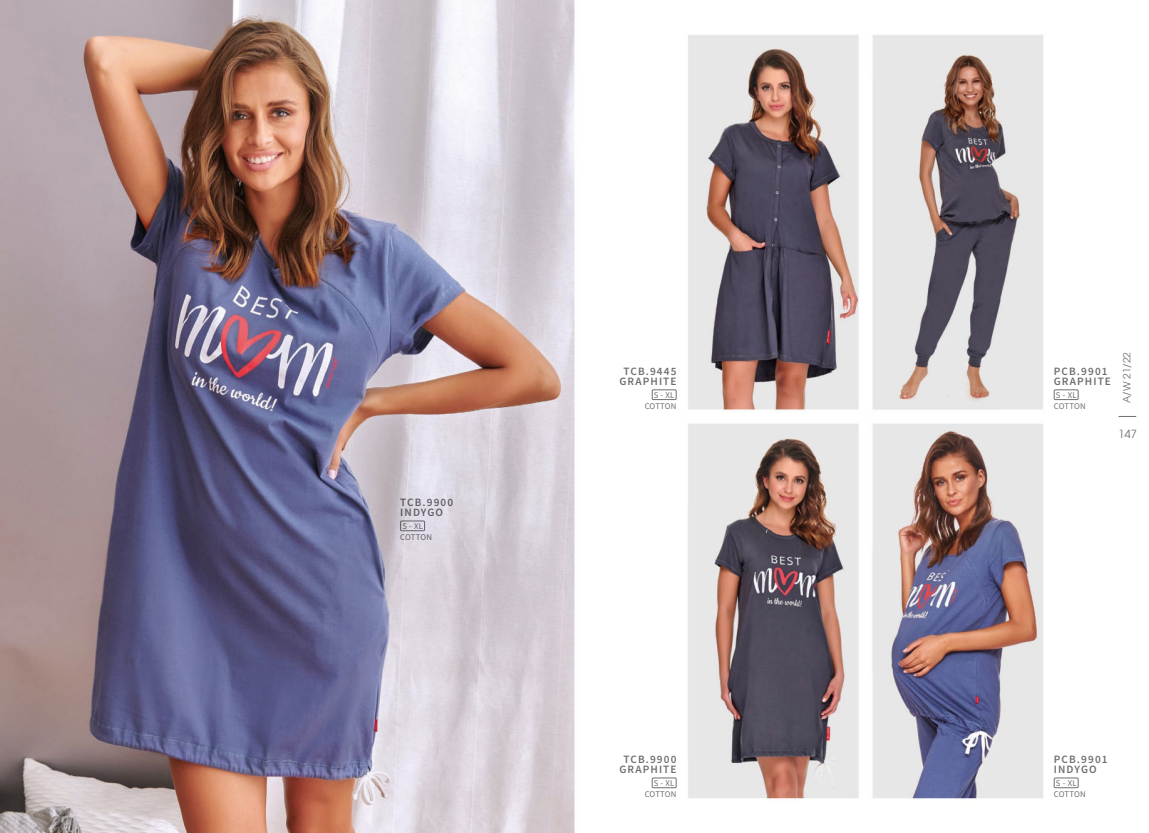
<style>
.page{position:relative;width:1149px;height:833px;background:#fff}
.page>*{position:absolute;margin:0;border:0;box-sizing:border-box;transform-origin:0 0}
.t1{font:600 11.25px/10px "Source Sans Pro";letter-spacing:.1em;color:#706f6f}
.t2{font:11.25px "ITC Avant Garde Gothic";color:#706f6f}
.t3{font:10px "ITC Avant Garde Gothic";color:#706f6f}
.t4{font:8.75px/11.2px "Source Sans Pro";letter-spacing:.015em;color:#706f6f}
</style>
<div class="page">
<img style="left:0;top:0;width:1137px;height:833px">
<div style="left:651px;top:389px;width:25px;height:11px;border:1px solid #706f6f"></div>
<div style="left:651px;top:777px;width:25px;height:11px;border:1px solid #706f6f"></div>
<div style="left:1053px;top:389px;width:25px;height:11px;border:1px solid #706f6f"></div>
<div style="left:1053px;top:777px;width:25px;height:11px;border:1px solid #706f6f"></div>
<div style="left:400px;top:520px;width:25px;height:11px;border:1px solid #706f6f"></div>
<svg style="left:1118px;top:416px;width:17px;height:1px"></svg>
<p class="t1" style="left:400px;top:497px;width:54px">TCB.9900<br>INDYGO</p>
<p class="t4" style="left:400px;top:521px;width:33px">S - XL<br>COTTON</p>
<p class="t1" style="left:619px;top:366px;width:59px;text-align:center">TCB.9445<br>GRAPHITE</p>
<p class="t4" style="left:644px;top:389px;width:33px;text-align:right">S - XL<br>COTTON</p>
<p class="t1" style="left:619px;top:754px;width:59px;text-align:center">TCB.9900<br>GRAPHITE</p>
<p class="t4" style="left:644px;top:777px;width:33px;text-align:right">S - XL<br>COTTON</p>
<p class="t1" style="left:1053px;top:366px;width:59px">PCB.9901<br>GRAPHITE</p>
<p class="t4" style="left:1053px;top:389px;width:33px">S - XL<br>COTTON</p>
<p class="t3" style="left:1122px;top:403px;width:52px;rotate:-90deg">A/W 21/22</p>
<p class="t2" style="left:1117px;top:430px;width:20px">147</p>
<p class="t1" style="left:1053px;top:754px;width:55px">PCB.9901<br>INDYGO</p>
<p class="t4" style="left:1053px;top:777px;width:33px">S - XL<br>COTTON</p>
</div>
